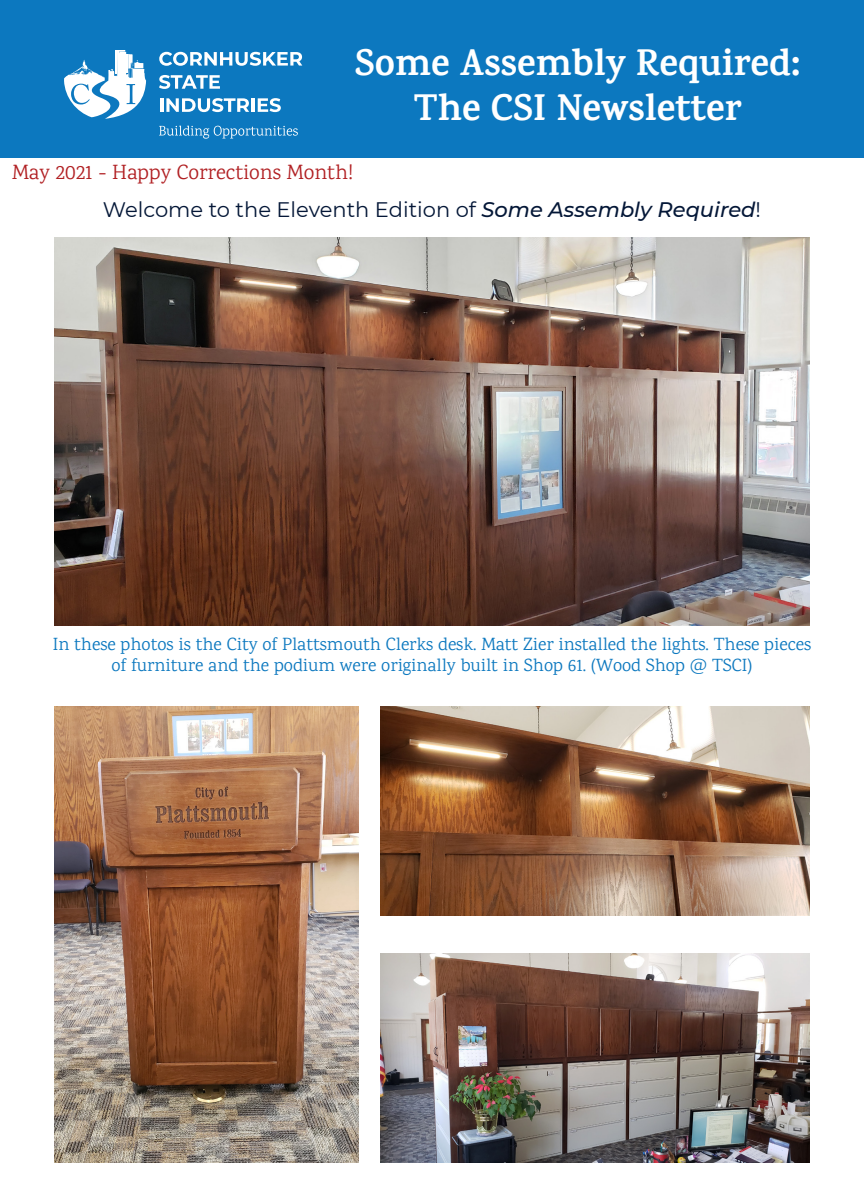
<style>
.page{position:relative;width:864px;height:1188px;background:#fff}
.page>*{position:absolute;margin:0;border:0;box-sizing:border-box;transform-origin:0 0}
.t1{font:700 37.5px "Karma";color:#fff}
.t2{font:21px "Montserrat";color:#041737}
.t3{font:21px "Karma";color:#b12023}
.t4{font:18px/21.6px "Karma";color:#0c78bf;text-align:center}
.s1{font-weight:500;font-style:italic}
</style>
<div class="page">
<div style="left:0;top:0;width:864px;height:157px;background:#0c78bf"></div>
<svg style="left:64px;top:50px;width:82px;height:69px"></svg>
<svg style="left:159px;top:126px;width:139px;height:13px"></svg>
<svg style="left:159px;top:52px;width:143px;height:14px"></svg>
<svg style="left:159px;top:75px;width:61px;height:14px"></svg>
<hr style="left:160px;top:98px;width:3px;height:14px;background:#fff">
<svg style="left:166px;top:98px;width:83px;height:14px"></svg>
<hr style="left:251px;top:98px;width:4px;height:14px;background:#fff">
<svg style="left:258px;top:98px;width:23px;height:14px"></svg>
<img style="left:54px;top:238px;width:756px;height:388px">
<img style="left:54px;top:707px;width:305px;height:455px">
<img style="left:380px;top:707px;width:430px;height:209px">
<img style="left:380px;top:954px;width:430px;height:209px">
<p class="t1" style="left:355px;top:40px;width:447px">Some Assembly Required:</p>
<p class="t1" style="left:414px;top:85px;width:329px">The CSI Newsletter</p>
<p class="t3" style="left:12px;top:160px;width:343px">May 2021 - Happy Corrections Month!</p>
<p class="t2" style="left:103px;top:195px;width:660px">Welcome to the Eleventh Edition of <span class="s1">Some Assembly Required</span>!</p>
<p class="t4" style="left:53px;top:633px;width:760px">In these photos is the City of Plattsmouth Clerks desk. Matt Zier installed the lights. These pieces of furniture and the podium were originally built in Shop 61. (Wood Shop @ TSCI)</p>
</div>
